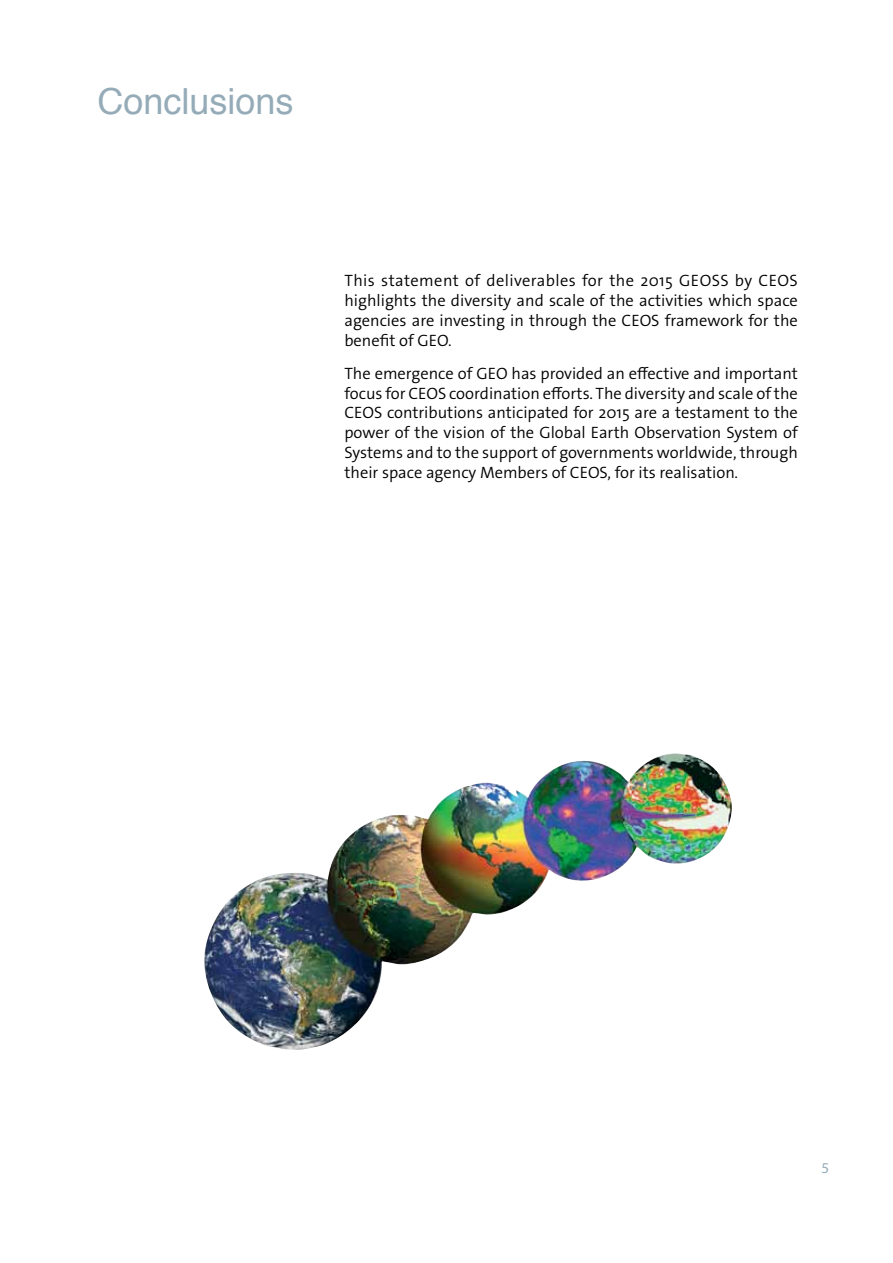
<style>
.page{position:relative;width:893px;height:1263px;background:#fff}
.page>*{position:absolute;margin:0;border:0;box-sizing:border-box;transform-origin:0 0}
.t1{font:36px "Helvetica";color:#95acb8}
.t2{font:300 16.5px/19.8px "The Sans Os F";color:#000;text-align:justify}
.t3{font:15px "Myriad Pro";color:#95acb8}
</style>
<div class="page">
<img style="left:204px;top:753px;width:528px;height:297px">
<h1 class="t1" style="left:97px;top:74px;width:198px">Conclusions</h1>
<p class="t2" style="left:344px;top:271px;width:455px">This statement of deliverables for the 2015 GEOSS by CEOS highlights the diversity and scale of the activities which space agencies are investing in through the CEOS framework for the benefit of GEO.</p>
<p class="t2" style="left:344px;top:363px;width:455px">The emergence of GEO has provided an effective and important focus for CEOS coordination efforts. The diversity and scale of the CEOS contributions anticipated for 2015 are a testament to the power of the vision of the Global Earth Observation System of Systems and to the support of governments worldwide, through their space agency Members of CEOS, for its realisation.</p>
<p class="t3" style="left:821px;top:1159px;width:9px">5</p>
</div>
